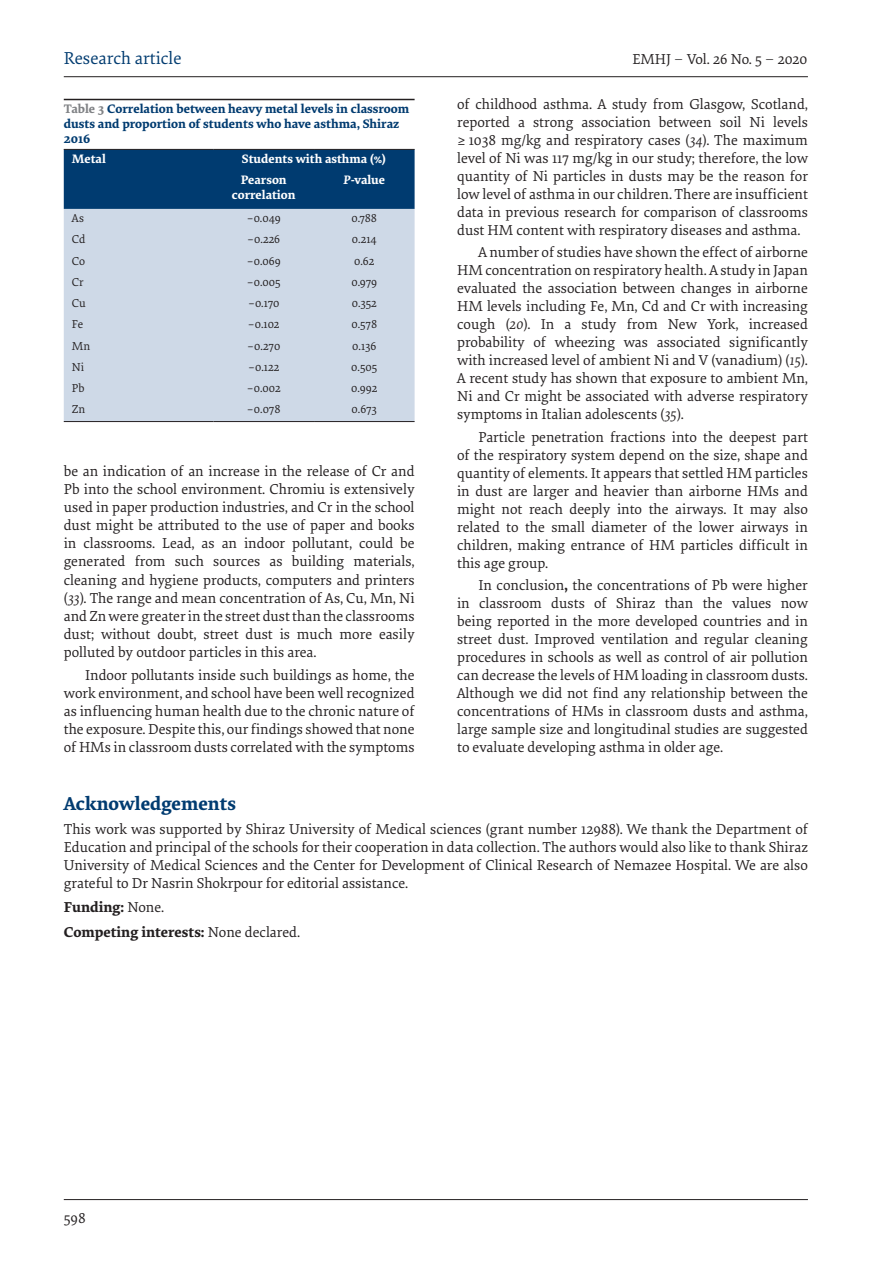
<style>
.page{position:relative;width:893px;height:1263px;background:#fff}
.page>*{position:absolute;margin:0;border:0;box-sizing:border-box;transform-origin:0 0}
.t1{font:700 19.5px "Elena";color:#003b70}
.t2{font:18px "Elena";color:#003b70}
.Body{font:15px/18px "Elena";color:#231f20;text-align:justify}
.Body_1{font:15px/18px "Elena";color:#231f20;text-align:justify}
.Body_1-2{font:700 15px "Elena";color:#231f20}
.tabletit{font:700 12.9px/15px "Elena";color:#003b70}
.tabletxt1{font:700 12.75px/15px "Elena";color:#fff;text-align:center}
.tabletxt{font:12px "Elena";color:#231f20}
.s1{font-family:"Ropa Sans PTT";font-weight:300}
.s2{color:#808285}
.s3{font-style:italic}
.s4{font-weight:700}
.s5{font-weight:400}
</style>
<div class="page">
<hr style="left:64px;top:1199px;width:744px;height:1px;background:#231f20">
<hr style="left:64px;top:76px;width:744px;height:1px;background:#231f20">
<hr style="left:64px;top:99px;width:351px;height:1px;background:#231f20">
<div style="left:64px;top:150px;width:351px;height:59px;background:#003b70"></div>
<div style="left:64px;top:209px;width:351px;height:212px;background:#ced9e7"></div>
<hr style="left:64px;top:149px;width:149px;height:1px;background:#231f20">
<hr style="left:213px;top:149px;width:101px;height:1px;background:#231f20">
<hr style="left:314px;top:149px;width:101px;height:1px;background:#231f20">
<hr style="left:64px;top:421px;width:149px;height:1px;background:#231f20">
<hr style="left:213px;top:421px;width:101px;height:1px;background:#231f20">
<hr style="left:314px;top:421px;width:101px;height:1px;background:#231f20">
<p class="t2" style="left:64px;top:45px;width:119px">Research article</p>
<p class="Body" style="left:632px;top:49px;width:177px">EMHJ <span class="s1">–</span> Vol. 26 No. 5 <span class="s1">–</span> 2020</p>
<p class="tabletit" style="left:64px;top:100px;width:347px"><span class="s2">Table 3</span> Correlation between heavy metal levels in classroom dusts and proportion of students who have asthma, Shiraz<br>2016</p>
<p class="tabletxt1" style="left:72px;top:151px;width:35px">Metal</p>
<p class="tabletxt1" style="left:242px;top:151px;width:146px">Students with asthma (%)</p>
<p class="tabletxt1" style="left:232px;top:172px;width:65px">Pearson correlation</p>
<p class="tabletxt1" style="left:343px;top:172px;width:43px"><span class="s3">P</span>-value</p>
<p class="tabletxt" style="left:72px;top:210px;width:14px">As</p>
<p class="tabletxt" style="left:247px;top:210px;width:36px">–0.049</p>
<p class="tabletxt" style="left:352px;top:210px;width:27px">0.788</p>
<p class="tabletxt" style="left:72px;top:231px;width:15px">Cd</p>
<p class="tabletxt" style="left:247px;top:231px;width:34px">–0.226</p>
<p class="tabletxt" style="left:352px;top:231px;width:26px">0.214</p>
<p class="tabletxt" style="left:72px;top:252px;width:15px">Co</p>
<p class="tabletxt" style="left:247px;top:252px;width:35px">–0.069</p>
<p class="tabletxt" style="left:354px;top:252px;width:22px">0.62</p>
<p class="tabletxt" style="left:72px;top:274px;width:13px">Cr</p>
<p class="tabletxt" style="left:247px;top:274px;width:35px">–0.005</p>
<p class="tabletxt" style="left:351px;top:274px;width:27px">0.979</p>
<p class="tabletxt" style="left:72px;top:295px;width:16px">Cu</p>
<p class="tabletxt" style="left:248px;top:295px;width:33px">–0.170</p>
<p class="tabletxt" style="left:352px;top:295px;width:27px">0.352</p>
<p class="tabletxt" style="left:72px;top:316px;width:13px">Fe</p>
<p class="tabletxt" style="left:248px;top:316px;width:33px">–0.102</p>
<p class="tabletxt" style="left:351px;top:316px;width:27px">0.578</p>
<p class="tabletxt" style="left:72px;top:337px;width:20px">Mn</p>
<p class="tabletxt" style="left:247px;top:337px;width:35px">–0.270</p>
<p class="tabletxt" style="left:352px;top:337px;width:26px">0.136</p>
<p class="tabletxt" style="left:72px;top:359px;width:14px">Ni</p>
<p class="tabletxt" style="left:248px;top:359px;width:33px">–0.122</p>
<p class="tabletxt" style="left:351px;top:359px;width:28px">0.505</p>
<p class="tabletxt" style="left:72px;top:380px;width:14px">Pb</p>
<p class="tabletxt" style="left:247px;top:380px;width:35px">–0.002</p>
<p class="tabletxt" style="left:351px;top:380px;width:28px">0.992</p>
<p class="tabletxt" style="left:72px;top:401px;width:15px">Zn</p>
<p class="tabletxt" style="left:247px;top:401px;width:35px">–0.078</p>
<p class="tabletxt" style="left:352px;top:401px;width:27px">0.673</p>
<p class="Body" style="left:64px;top:461px;width:352px">be an indication of an increase in the release of Cr and Pb into the school environment. Chromiu is extensively used in paper production industries, and Cr in the school dust might be attributed to the use of paper and books in classrooms. Lead, as an indoor pollutant, could be generated from such sources as building materials, cleaning and hygiene products, computers and printers (<span class="s3">33</span>). The range and mean concentration of As, Cu, Mn, Ni and Zn were greater in the street dust than the classrooms dust; without doubt, street dust is much more easily polluted by outdoor particles in this area.</p>
<p class="Body" style="left:64px;top:665px;width:352px;text-indent:21px">Indoor pollutants inside such buildings as home, the work environment, and school have been well recognized as influencing human health due to the chronic nature of the exposure. Despite this, our findings showed that none of HMs in classroom dusts correlated with the symptoms</p>
<p class="Body" style="left:457px;top:95px;width:352px">of childhood asthma. A study from Glasgow, Scotland, reported a strong association between soil Ni levels ≥ 1038 mg/kg and respiratory cases (<span class="s3">34</span>). The maximum level of Ni was 117 mg/kg in our study; therefore, the low quantity of Ni particles in dusts may be the reason for low level of asthma in our children. There are insufficient data in previous research for comparison of classrooms dust HM content with respiratory diseases and asthma.</p>
<p class="Body" style="left:457px;top:243px;width:352px;text-indent:21px">A number of studies have shown the effect of airborne HM concentration on respiratory health. A study in Japan evaluated the association between changes in airborne HM levels including Fe, Mn, Cd and Cr with increasing cough (<span class="s3">20</span>). In a study from New York, increased probability of wheezing was associated significantly with increased level of ambient Ni and V (vanadium) (<span class="s3">15</span>).<br>A recent study has shown that exposure to ambient Mn, Ni and Cr might be associated with adverse respiratory symptoms in Italian adolescents (<span class="s3">35</span>).</p>
<p class="Body" style="left:457px;top:427px;width:352px;text-indent:21px">Particle penetration fractions into the deepest part of the respiratory system depend on the size, shape and quantity of elements. It appears that settled HM particles in dust are larger and heavier than airborne HMs and might not reach deeply into the airways. It may also related to the small diameter of the lower airways in children, making entrance of HM particles difficult in this age group.</p>
<p class="Body" style="left:457px;top:575px;width:352px;text-indent:21px">In conclusion<span class="s4">,</span> the concentrations of Pb were higher in classroom dusts of Shiraz than the values now being reported in the more developed countries and in street dust. Improved ventilation and regular cleaning procedures in schools as well as control of air pollution can decrease the levels of HM loading in classroom dusts.<br>Although we did not find any relationship between the concentrations of HMs in classroom dusts and asthma, large sample size and longitudinal studies are suggested to evaluate developing asthma in older age.</p>
<h1 class="t1" style="left:64px;top:788px;width:174px">Acknowledgements</h1>
<p class="Body_1" style="left:64px;top:819px;width:746px">This work was supported by Shiraz University of Medical sciences (grant number 12988). We thank the Department of Education and principal of the schools for their cooperation in data collection. The authors would also like to thank Shiraz University of Medical Sciences and the Center for Development of Clinical Research of Nemazee Hospital. We are also grateful to Dr Nasrin Shokrpour for editorial assistance.</p>
<p class="Body_1-2" style="left:64px;top:896px;width:102px">Funding: <span class="s5">None.</span></p>
<p class="Body_1-2" style="left:64px;top:920px;width:238px">Competing interests: <span class="s5">None declared.</span></p>
<p class="Body" style="left:64px;top:1208px;width:23px">598</p>
</div>
